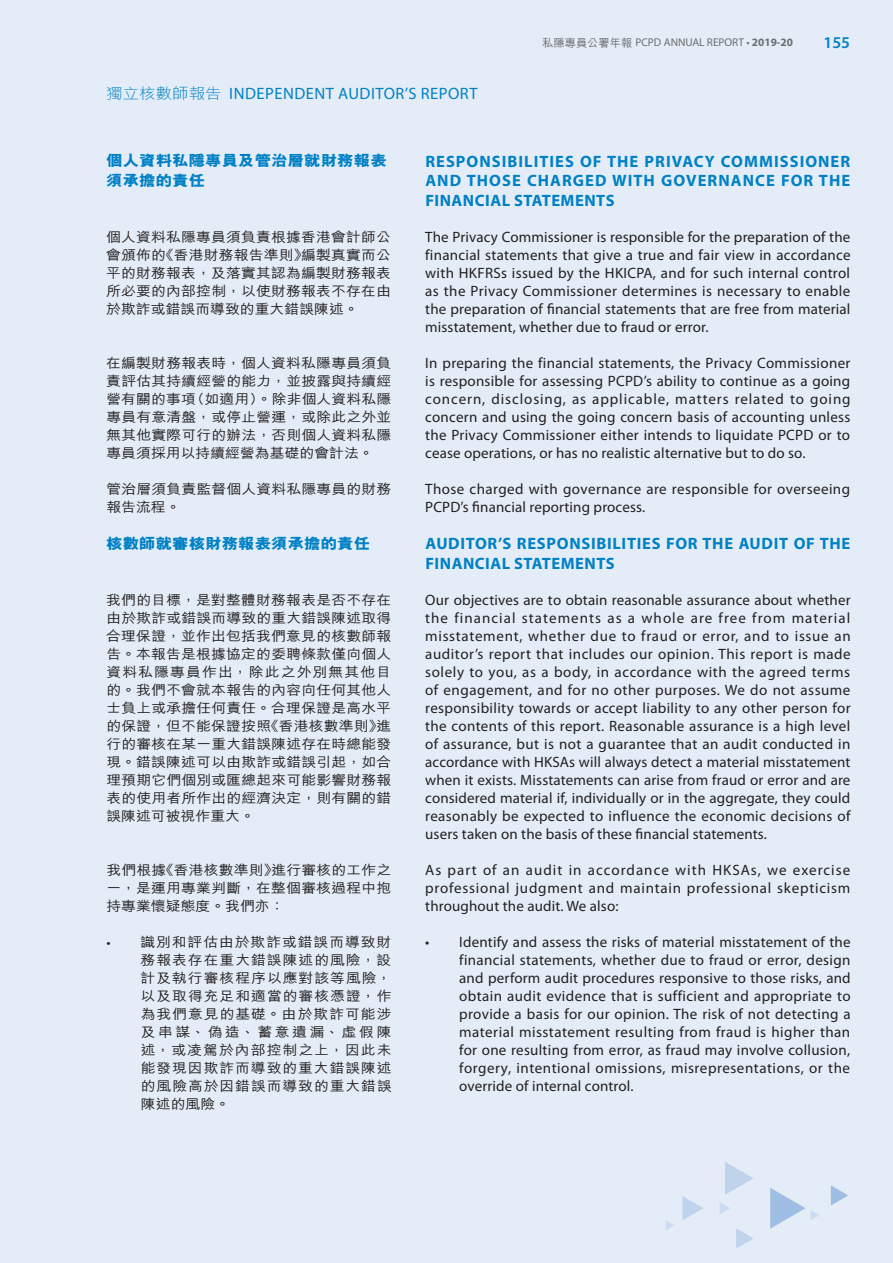
<style>
.page{position:relative;width:893px;height:1263px;background:#e4edf7}
.page>*{position:absolute;margin:0;border:0;box-sizing:border-box;transform-origin:0 0}
.t1{font:700 16.5px/19.5px "Myriad Pro";letter-spacing:.04em;color:#0080c5;text-align:justify}
.t2{font:16.5px "Myriad Pro";letter-spacing:.03em;color:#0080c5}
.t3{font:600 16.5px "Myriad Pro";color:#0080c5}
.t4{font:15px/18px "Myriad Pro";letter-spacing:.01em;color:#231f20;text-align:justify}
.t5{font:15px/18px "Myriad Pro";letter-spacing:.03em;color:#231f20}
.t6{font:800 15px/19.5px "M Hei HK";color:#0080c5;scale:1.1 1}
.t7{font:500 13.5px/18px "M Hei HK";letter-spacing:.01em;color:#231f20;text-align:justify;scale:1.1 1}
.t8{font:11.25px "Myriad Pro";color:#6c6d70}
.s1{font-family:"M Hei HK";font-weight:300;font-size:15px}
.s2{font-family:"M Hei HK";font-weight:500}
.s3{font-weight:700}
.s4{font-family:"Myriad Pro";font-weight:400}
</style>
<div class="page">
<svg style="left:725px;top:1162px;width:28px;height:33px"></svg>
<svg style="left:831px;top:1185px;width:17px;height:20px"></svg>
<svg style="left:720px;top:1202px;width:10px;height:12px"></svg>
<svg style="left:666px;top:1221px;width:8px;height:9px"></svg>
<svg style="left:770px;top:1188px;width:49px;height:40px"></svg>
<svg style="left:736px;top:1228px;width:17px;height:20px"></svg>
<svg style="left:682px;top:1196px;width:21px;height:24px"></svg>
<p class="t2" style="left:106px;top:83px;width:373px"><span class="s1">獨立核數師報告</span> INDEPENDENT AUDITOR’S REPORT</p>
<p class="t8" style="left:542px;top:36px;width:252px"><span class="s2">私隱專員公署年報</span> PCPD ANNUAL REPORT • <span class="s3">2019-20</span></p>
<p class="t3" style="left:823px;top:32px;width:28px">155</p>
<h1 class="t6" style="left:106px;top:151px;width:256px">個人資料私隱專員及管治層就財務報表須承擔的責任</h1>
<p class="t7" style="left:106px;top:227px;width:261px">個人資料私隱專員須負責根據香港會計師公會頒佈的《香港財務報告準則》編製真實而公平的財務報表，及落實其認為編製財務報表所必要的內部控制，以使財務報表不存在由於欺詐或錯誤而導致的重大錯誤陳述。</p>
<p class="t7" style="left:106px;top:352px;width:261px">在編製財務報表時，個人資料私隱專員須負責評估其持續經營的能力，並披露與持續經營有關的事項（如適用）。除非個人資料私隱專員有意清盤，或停止營運，或除此之外並無其他實際可行的辦法，否則個人資料私隱專員須採用以持續經營為基礎的會計法。</p>
<p class="t7" style="left:106px;top:478px;width:260px">管治層須負責監督個人資料私隱專員的財務報告流程。</p>
<h1 class="t6" style="left:106px;top:533px;width:241px">核數師就審核財務報表須承擔的責任</h1>
<p class="t7" style="left:106px;top:590px;width:261px">我們的目標，是對整體財務報表是否不存在由於欺詐或錯誤而導致的重大錯誤陳述取得合理保證，並作出包括我們意見的核數師報告。本報告是根據協定的委聘條款僅向個人資料私隱專員作出，除此之外別無其他目的。我們不會就本報告的內容向任何其他人士負上或承擔任何責任。合理保證是高水平的保證，但不能保證按照《香港核數準則》進行的審核在某一重大錯誤陳述存在時總能發現。錯誤陳述可以由欺詐或錯誤引起，如合理預期它們個別或匯總起來可能影響財務報表的使用者所作出的經濟決定，則有關的錯誤陳述可被視作重大。</p>
<p class="t7" style="left:106px;top:859px;width:261px">我們根據《香港核數準則》進行審核的工作之一，是運用專業判斷，在整個審核過程中抱持專業懷疑態度。我們亦：</p>
<p class="t7" style="left:141px;top:931px;width:230px;text-indent:-34px"><span class="s4">•</span> 識別和評估由於欺詐或錯誤而導致財務報表存在重大錯誤陳述的風險，設計及執行審核程序以應對該等風險，以及取得充足和適當的審核憑證，作為我們意見的基礎。由於欺詐可能涉及串謀、偽造、蓄意遺漏、虛假陳述，或凌駕於內部控制之上，因此未能發現因欺詐而導致的重大錯誤陳述的風險高於因錯誤而導致的重大錯誤陳述的風險。</p>
<h1 class="t1" style="left:425px;top:151px;width:426px">RESPONSIBILITIES OF THE PRIVACY COMMISSIONER AND THOSE CHARGED WITH GOVERNANCE FOR THE FINANCIAL STATEMENTS</h1>
<p class="t4" style="left:425px;top:228px;width:427px">The Privacy Commissioner is responsible for the preparation of the financial statements that give a true and fair view in accordance with HKFRSs issued by the HKICPA, and for such internal control as the Privacy Commissioner determines is necessary to enable the preparation of financial statements that are free from material misstatement, whether due to fraud or error.</p>
<p class="t4" style="left:425px;top:354px;width:427px">In preparing the financial statements, the Privacy Commissioner is responsible for assessing PCPD’s ability to continue as a going concern, disclosing, as applicable, matters related to going concern and using the going concern basis of accounting unless the Privacy Commissioner either intends to liquidate PCPD or to cease operations, or has no realistic alternative but to do so.</p>
<p class="t5" style="left:425px;top:480px;width:426px">Those charged with governance are responsible for overseeing<br>PCPD’s financial reporting process.</p>
<h1 class="t1" style="left:425px;top:534px;width:426px">AUDITOR’S RESPONSIBILITIES FOR THE AUDIT OF THE<br>FINANCIAL STATEMENTS</h1>
<p class="t4" style="left:425px;top:591px;width:427px">Our objectives are to obtain reasonable assurance about whether the financial statements as a whole are free from material misstatement, whether due to fraud or error, and to issue an auditor’s report that includes our opinion. This report is made solely to you, as a body, in accordance with the agreed terms of engagement, and for no other purposes. We do not assume responsibility towards or accept liability to any other person for the contents of this report. Reasonable assurance is a high level of assurance, but is not a guarantee that an audit conducted in accordance with HKSAs will always detect a material misstatement when it exists. Misstatements can arise from fraud or error and are considered material if, individually or in the aggregate, they could reasonably be expected to influence the economic decisions of users taken on the basis of these financial statements.</p>
<p class="t4" style="left:425px;top:861px;width:427px">As part of an audit in accordance with HKSAs, we exercise professional judgment and maintain professional skepticism throughout the audit. We also:</p>
<p class="t4" style="left:459px;top:933px;width:393px;text-indent:-34px">• Identify and assess the risks of material misstatement of the financial statements, whether due to fraud or error, design and perform audit procedures responsive to those risks, and obtain audit evidence that is sufficient and appropriate to provide a basis for our opinion. The risk of not detecting a material misstatement resulting from fraud is higher than for one resulting from error, as fraud may involve collusion, forgery, intentional omissions, misrepresentations, or the override of internal control.</p>
</div>
